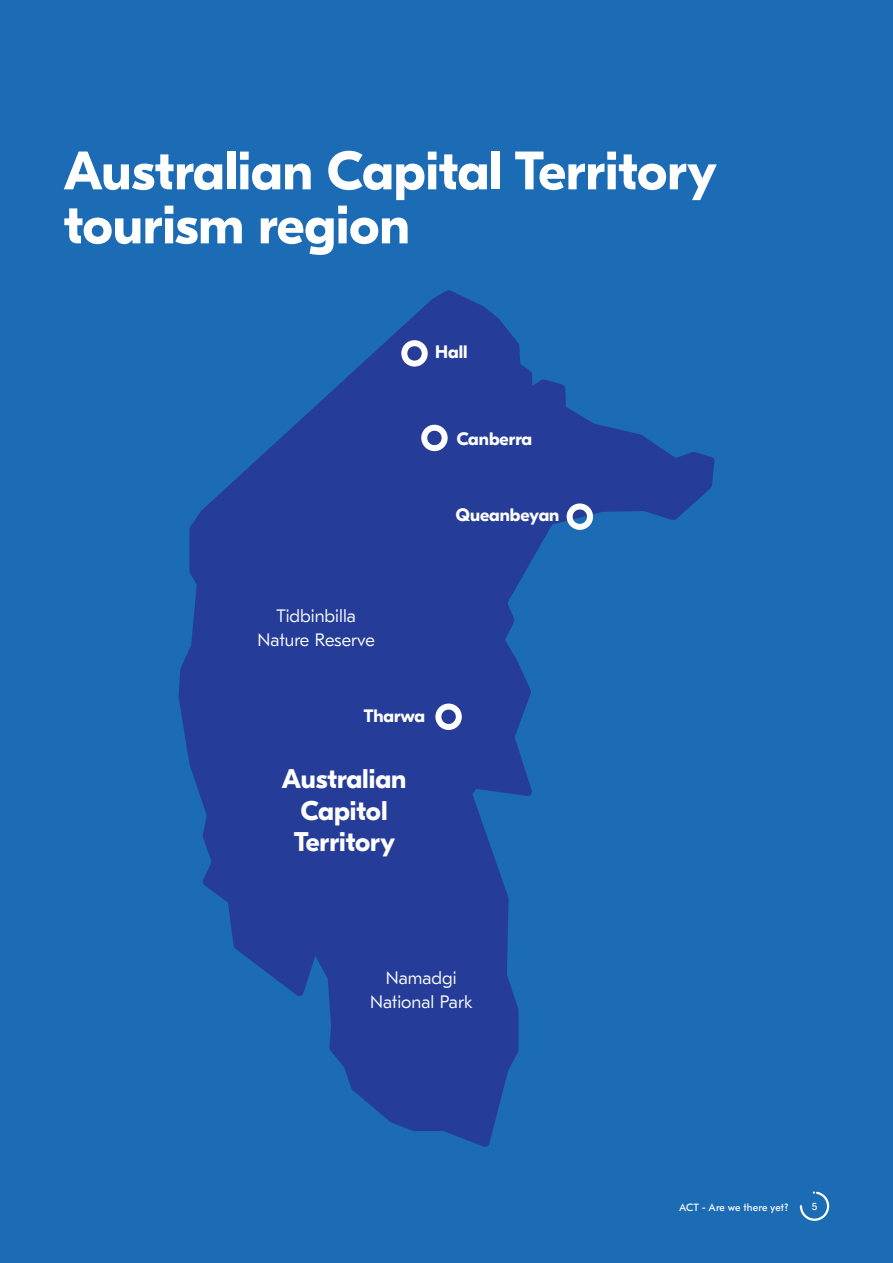
<style>
.page{position:relative;width:893px;height:1263px;background:#1c6bb5}
.page>*{position:absolute;margin:0;border:0;box-sizing:border-box;transform-origin:0 0}
.t1{font:700 54px/54px "GT Eesti Display";color:#fff}
.t2{font:700 27px/31.5px "GT Eesti Display";color:#fff;text-align:center}
.t3{font:300 18px/24px "GT Eesti Text";color:#fff;text-align:center}
.t4{font:700 18px "GT Eesti Display";color:#fff}
.t5{font:10.5px "GT Eesti Text";color:#fff}
.t6{font:10.5px "GT Eesti Display";color:#fff}
</style>
<div class="page">
<svg style="left:799px;top:1191px;width:31px;height:30px"></svg>
<svg style="left:178px;top:290px;width:537px;height:857px"></svg>
<div style="left:401px;top:340px;width:27px;height:27px;border:6px solid #fff;border-radius:50%"></div>
<div style="left:567px;top:503px;width:26px;height:27px;border:6px solid #fff;border-radius:50%"></div>
<div style="left:421px;top:425px;width:27px;height:26px;border:6px solid #fff;border-radius:50%"></div>
<div style="left:435px;top:703px;width:27px;height:27px;border:6px solid #fff;border-radius:50%"></div>
<h1 class="t1" style="left:64px;top:145px;width:655px">Australian Capital Territory tourism region</h1>
<p class="t4" style="left:435px;top:342px;width:34px">Hall</p>
<p class="t4" style="left:457px;top:429px;width:77px">Canberra</p>
<p class="t4" style="left:456px;top:505px;width:105px">Queanbeyan</p>
<p class="t3" style="left:258px;top:604px;width:119px">Tidbinbilla<br>Nature Reserve</p>
<p class="t4" style="left:364px;top:705px;width:63px">Tharwa</p>
<h2 class="t2" style="left:282px;top:764px;width:126px">Australian<br>Capitol<br>Territory</h2>
<p class="t3" style="left:370px;top:966px;width:104px">Namadgi<br>National Park</p>
<p class="t5" style="left:679px;top:1201px;width:111px">ACT - Are we there yet?</p>
<p class="t6" style="left:812px;top:1201px;width:7px">5</p>
</div>
